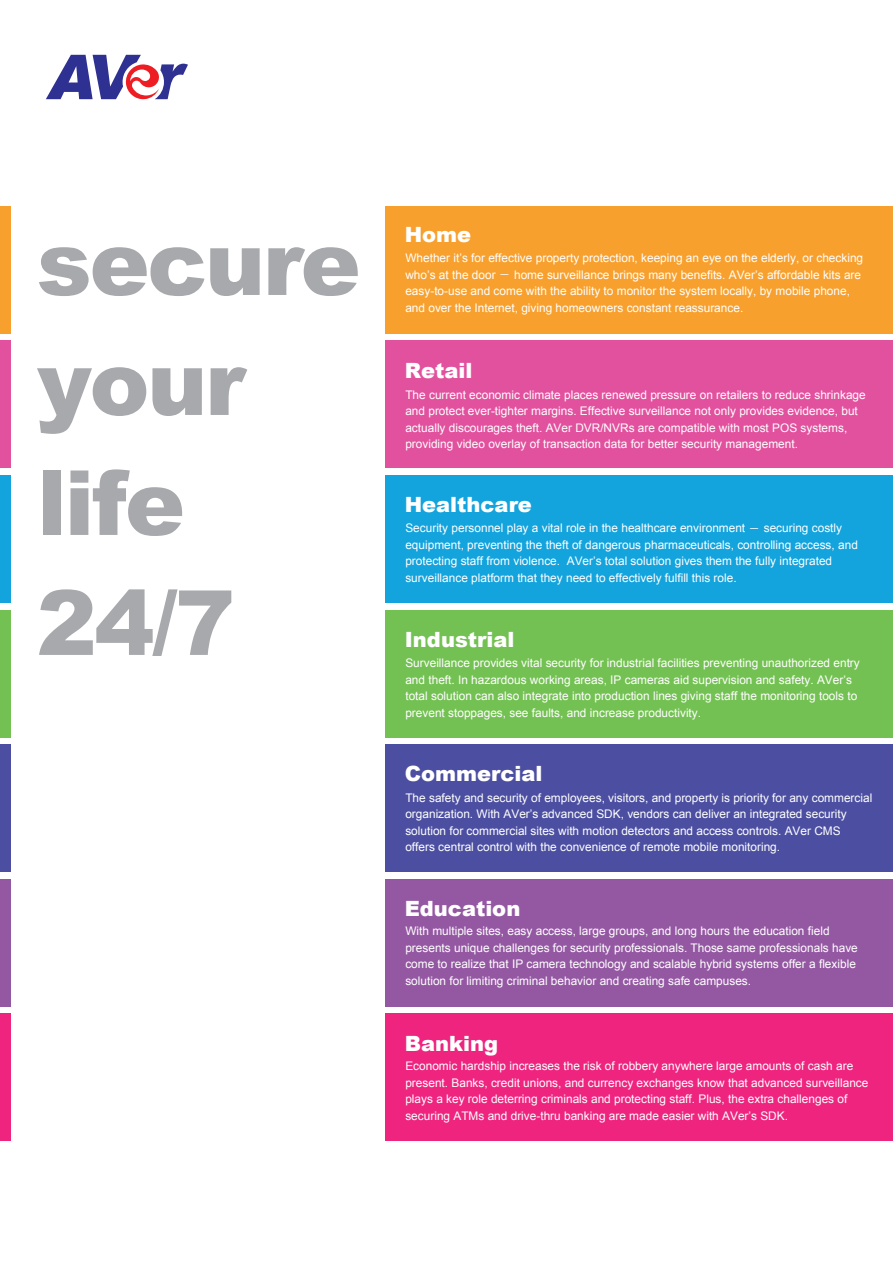
<style>
.page{position:relative;width:893px;height:1263px;background:#fff}
.page>*{position:absolute;margin:0;border:0;box-sizing:border-box;transform-origin:0 0}
.t1{font:900 90px/120px "Arial";letter-spacing:-.025em;color:#a8a9ad}
.t2{font:900 21px "Arial";color:#fff}
.t3{font:11.85px/16.5px "Arial";color:#fff}
.s1{font-family:"Hei";font-weight:500}
</style>
<div class="page">
<svg style="left:46px;top:55px;width:142px;height:45px"></svg>
<div style="left:385px;top:206px;width:508px;height:128px;background:#f8a02d"></div>
<div style="left:385px;top:341px;width:508px;height:127px;background:#e2519e"></div>
<div style="left:385px;top:475px;width:508px;height:128px;background:#13a3dd"></div>
<div style="left:385px;top:610px;width:508px;height:127px;background:#74c153"></div>
<div style="left:385px;top:744px;width:508px;height:128px;background:#4c4fa1"></div>
<div style="left:385px;top:879px;width:508px;height:127px;background:#9458a3"></div>
<div style="left:385px;top:1013px;width:508px;height:128px;background:#ee247f"></div>
<div style="left:0;top:206px;width:11px;height:128px;background:#f8a02d"></div>
<div style="left:0;top:341px;width:11px;height:127px;background:#e2519e"></div>
<div style="left:0;top:475px;width:11px;height:128px;background:#13a3dd"></div>
<div style="left:0;top:610px;width:11px;height:127px;background:#74c153"></div>
<div style="left:0;top:744px;width:11px;height:128px;background:#4c4fa1"></div>
<div style="left:0;top:879px;width:11px;height:127px;background:#9458a3"></div>
<div style="left:0;top:1013px;width:11px;height:128px;background:#ee247f"></div>
<h2 class="t2" style="left:405px;top:219px;width:68px">Home</h2>
<h1 class="t1" style="left:37px;top:200px;width:325px">secure your life<br>24/7</h1>
<p class="t3" style="left:405px;top:250px;width:459px">Whether it’s for effective property protection, keeping an eye on the elderly, or checking who’s at the door <span class="s1">－</span> home surveillance brings many benefits. AVer’s affordable kits are easy-to-use and come with the ability to monitor the system locally, by mobile phone, and over the Internet, giving homeowners constant reassurance.</p>
<h2 class="t2" style="left:405px;top:356px;width:69px">Retail</h2>
<p class="t3" style="left:405px;top:386px;width:462px">The current economic climate places renewed pressure on retailers to reduce shrinkage and protect ever-tighter margins. Effective surveillance not only provides evidence, but actually discourages theft. AVer DVR/NVRs are compatible with most POS systems, providing video overlay of transaction data for better security management.</p>
<h2 class="t2" style="left:405px;top:489px;width:129px">Healthcare</h2>
<p class="t3" style="left:405px;top:520px;width:454px">Security personnel play a vital role in the healthcare environment <span class="s1">－</span> securing costly equipment, preventing the theft of dangerous pharmaceuticals, controlling access, and protecting staff from violence. AVer’s total solution gives them the fully integrated surveillance platform that they need to effectively fulfill this role.</p>
<h2 class="t2" style="left:405px;top:624px;width:111px">Industrial</h2>
<p class="t3" style="left:405px;top:655px;width:456px">Surveillance provides vital security for industrial facilities preventing unauthorized entry and theft. In hazardous working areas, IP cameras aid supervision and safety. AVer’s total solution can also integrate into production lines giving staff the monitoring tools to prevent stoppages, see faults, and increase productivity.</p>
<h2 class="t2" style="left:405px;top:759px;width:139px">Commercial</h2>
<p class="t3" style="left:405px;top:789px;width:468px">The safety and security of employees, visitors, and property is priority for any commercial organization. With AVer’s advanced SDK, vendors can deliver an integrated security solution for commercial sites with motion detectors and access controls. AVer CMS offers central control with the convenience of remote mobile monitoring.</p>
<h2 class="t2" style="left:405px;top:893px;width:117px">Education</h2>
<p class="t3" style="left:405px;top:923px;width:454px">With multiple sites, easy access, large groups, and long hours the education field presents unique challenges for security professionals. Those same professionals have come to realize that IP camera technology and scalable hybrid systems offer a flexible solution for limiting criminal behavior and creating safe campuses.</p>
<h2 class="t2" style="left:405px;top:1028px;width:95px">Banking</h2>
<p class="t3" style="left:405px;top:1058px;width:465px">Economic hardship increases the risk of robbery anywhere large amounts of cash are present. Banks, credit unions, and currency exchanges know that advanced surveillance plays a key role deterring criminals and protecting staff. Plus, the extra challenges of securing ATMs and drive-thru banking are made easier with AVer’s SDK.</p>
</div>
